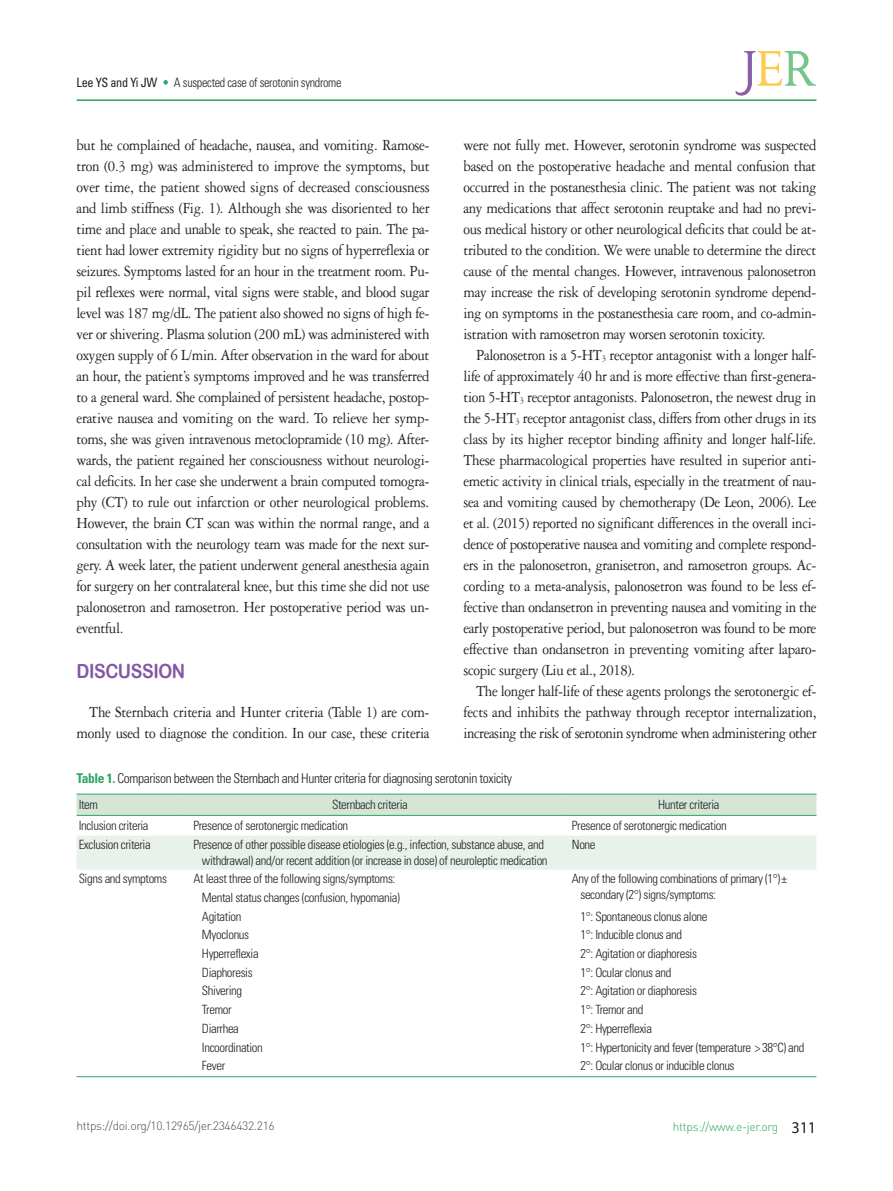
<style>
.page{position:relative;width:893px;height:1191px;background:#fff}
.page>*{position:absolute;margin:0;border:0;box-sizing:border-box;transform-origin:0 0}
.본문_대제목{font:19.5px "Arial Rounded MT Bold";letter-spacing:-.025em;color:#8458a4;scale:.9 1}
.본문_영문{font:16.5px/21px "Garamond 3 LT Std";letter-spacing:-.025em;color:#231f20;text-align:justify;scale:.9 1}
.표제목_그림설명{font:300 condensed 13.5px "Univers LT Std";letter-spacing:-.03em;color:#231f20}
.하시라{font:300 condensed 12.9px "Univers LT Std";letter-spacing:-.025em;color:#231f20;scale:.95 1}
.표본문{font:300 condensed 12.75px/15.3px "Univers LT Std";letter-spacing:-.03em;color:#231f20;text-align:right}
.t1{font:300 12px "DIN Pro";letter-spacing:-.025em;color:#4b4c4d}
.t2{font:300 12px "DIN Pro";letter-spacing:-.025em;color:#30a463}
.s1{font-weight:400}
.s2{color:#30a463}
.s3{font-size:9.6px}
.s4{font-weight:700;color:#30a463}
.s5{font-family:"Myriad Pro";font-weight:400;font-size:16.5px;color:#231f20}
</style>
<div class="page">
<svg style="left:736px;top:51px;width:80px;height:45px"></svg>
<hr style="left:77px;top:99px;width:739px;height:2px;background:#30a463">
<div style="left:77px;top:795px;width:739px;height:20px;background:#d5e6d7"></div>
<div style="left:77px;top:836px;width:739px;height:33px;background:#e9f2ea"></div>
<hr style="left:77px;top:794px;width:102px;height:1px;background:#30a463">
<hr style="left:179px;top:794px;width:382px;height:1px;background:#30a463">
<hr style="left:561px;top:794px;width:255px;height:1px;background:#30a463">
<hr style="left:77px;top:815px;width:102px;height:1px;background:#30a463">
<hr style="left:179px;top:815px;width:382px;height:1px;background:#30a463">
<hr style="left:561px;top:815px;width:255px;height:1px;background:#30a463">
<hr style="left:77px;top:1076px;width:102px;height:1px;background:#30a463">
<hr style="left:179px;top:1076px;width:382px;height:1px;background:#30a463">
<hr style="left:561px;top:1076px;width:255px;height:1px;background:#30a463">
<p class="하시라" style="left:77px;top:74px;width:281px"><span class="s1">Lee YS and Yi JW</span> <span class="s2">•</span> A suspected case of serotonin syndrome</p>
<p class="본문_영문" style="left:77px;top:134px;width:394px">but he complained of headache, nausea, and vomiting. Ramose&shy;tron (0.3 mg) was administered to improve the symptoms, but over time, the patient showed signs of decreased consciousness and limb stiffness (Fig. 1). Although she was disoriented to her time and place and unable to speak, she reacted to pain. The pa&shy;tient had lower extremity rigidity but no signs of hyperreflexia or seizures. Symptoms lasted for an hour in the treatment room. Pu&shy;pil reflexes were normal, vital signs were stable, and blood sugar level was 187 mg/dL. The patient also showed no signs of high fe&shy;ver or shivering. Plasma solution (200 mL) was administered with oxygen supply of 6 L/min. After observation in the ward for about an hour, the patient’s symptoms improved and he was transferred to a general ward. She complained of persistent headache, postop&shy;erative nausea and vomiting on the ward. To relieve her symp&shy;toms, she was given intravenous metoclopramide (10 mg). After&shy;wards, the patient regained her consciousness without neurologi&shy;cal deficits. In her case she underwent a brain computed tomogra&shy;phy (CT) to rule out infarction or other neurological problems.<br>However, the brain CT scan was within the normal range, and a consultation with the neurology team was made for the next sur&shy;gery. A week later, the patient underwent general anesthesia again for surgery on her contralateral knee, but this time she did not use palonosetron and ramosetron. Her postoperative period was un&shy;eventful.</p>
<p class="본문_대제목" style="left:77px;top:659px;width:122px">DISCUSSION</p>
<p class="본문_영문" style="left:77px;top:701px;width:394px;text-align:right">The Sternbach criteria and Hunter criteria (Table 1) are com&shy;monly used to diagnose the condition. In our case, these criteria</p>
<p class="본문_영문" style="left:463px;top:134px;width:394px">were not fully met. However, serotonin syndrome was suspected based on the postoperative headache and mental confusion that occurred in the postanesthesia clinic. The patient was not taking any medications that affect serotonin reuptake and had no previ&shy;ous medical history or other neurological deficits that could be at&shy;tributed to the condition. We were unable to determine the direct cause of the mental changes. However, intravenous palonosetron may increase the risk of developing serotonin syndrome depend&shy;ing on symptoms in the postanesthesia care room, and co-admin&shy;istration with ramosetron may worsen serotonin toxicity.</p>
<p class="본문_영문" style="left:463px;top:344px;width:394px;text-indent:13px">Palonosetron is a 5-HT<span class="s3">3</span> receptor antagonist with a longer half&shy;life of approximately 40 hr and is more effective than first-genera&shy;tion 5-HT<span class="s3">3</span> receptor antagonists. Palonosetron, the newest drug in the 5-HT<span class="s3">3</span> receptor antagonist class, differs from other drugs in its class by its higher receptor binding affinity and longer half-life.<br>These pharmacological properties have resulted in superior anti&shy;emetic activity in clinical trials, especially in the treatment of nau&shy;sea and vomiting caused by chemotherapy (De Leon, 2006). Lee et al. (2015) reported no significant differences in the overall inci&shy;dence of postoperative nausea and vomiting and complete respond&shy;ers in the palonosetron, granisetron, and ramosetron groups. Ac&shy;cording to a meta-analysis, palonosetron was found to be less ef&shy;fective than ondansetron in preventing nausea and vomiting in the early postoperative period, but palonosetron was found to be more effective than ondansetron in preventing vomiting after laparo&shy;scopic surgery (Liu et al., 2018).</p>
<p class="본문_영문" style="left:463px;top:680px;width:394px;text-indent:13px">The longer half-life of these agents prolongs the serotonergic ef&shy;fects and inhibits the pathway through receptor internalization, increasing the risk of serotonin syndrome when administering other</p>
<p class="표제목_그림설명" style="left:77px;top:770px;width:437px"><span class="s4">Table 1.</span> Comparison between the Sternbach and Hunter criteria for diagnosing serotonin toxicity</p>
<p class="표본문" style="left:79px;top:797px;width:21px">Item</p>
<p class="표본문" style="left:332px;top:797px;width:77px">Sternbach criteria</p>
<p class="표본문" style="left:658px;top:797px;width:63px">Hunter criteria</p>
<p class="표본문" style="left:79px;top:818px;width:71px">Inclusion criteria</p>
<p class="표본문" style="left:193px;top:818px;width:156px">Presence of serotonergic medication</p>
<p class="표본문" style="left:572px;top:818px;width:156px">Presence of serotonergic medication</p>
<p class="표본문" style="left:79px;top:837px;width:74px">Exclusion criteria</p>
<p class="표본문" style="left:193px;top:837px;width:356px">Presence of other possible disease etiologies (e.g., infection, substance abuse, and withdrawal) and/or recent addition (or increase in dose) of neuroleptic medication</p>
<p class="표본문" style="left:572px;top:837px;width:25px">None</p>
<p class="표본문" style="left:79px;top:871px;width:90px">Signs and symptoms</p>
<p class="표본문" style="left:193px;top:871px;width:203px">At least three of the following signs/symptoms:</p>
<p class="표본문" style="left:572px;top:871px;width:217px">Any of the following combinations of primary (1°)±</p>
<p class="표본문" style="left:202px;top:889px;width:200px">Mental status changes (confusion, hypomania)</p>
<p class="표본문" style="left:580px;top:886px;width:137px">secondary (2°) signs/symptoms:</p>
<p class="표본문" style="left:202px;top:908px;width:41px">Agitation</p>
<p class="표본문" style="left:580px;top:908px;width:129px">1°: Spontaneous clonus alone</p>
<p class="표본문" style="left:202px;top:927px;width:49px">Myoclonus</p>
<p class="표본문" style="left:580px;top:927px;width:103px">1°: Inducible clonus and</p>
<p class="표본문" style="left:202px;top:946px;width:58px">Hyperreflexia</p>
<p class="표본문" style="left:580px;top:946px;width:118px">2°: Agitation or diaphoresis</p>
<p class="표본문" style="left:202px;top:964px;width:52px">Diaphoresis</p>
<p class="표본문" style="left:580px;top:964px;width:92px">1°: Ocular clonus and</p>
<p class="표본문" style="left:202px;top:983px;width:42px">Shivering</p>
<p class="표본문" style="left:580px;top:983px;width:118px">2°: Agitation or diaphoresis</p>
<p class="표본문" style="left:202px;top:1002px;width:31px">Tremor</p>
<p class="표본문" style="left:580px;top:1002px;width:64px">1°: Tremor and</p>
<p class="표본문" style="left:202px;top:1020px;width:38px">Diarrhea</p>
<p class="표본문" style="left:580px;top:1020px;width:73px">2°: Hyperreflexia</p>
<p class="표본문" style="left:202px;top:1039px;width:62px">Incoordination</p>
<p class="표본문" style="left:580px;top:1039px;width:226px">1°: Hypertonicity and fever (temperature &gt; 38°C) and</p>
<p class="표본문" style="left:202px;top:1058px;width:25px">Fever</p>
<p class="표본문" style="left:580px;top:1058px;width:156px">2°: Ocular clonus or inducible clonus</p>
<p class="t1" style="left:77px;top:1118px;width:200px">https://doi.org/10.12965/jer.2346432.216</p>
<p class="t2" style="left:673px;top:1118px;width:145px">https://www.e-jer.org <span class="s5">311</span></p>
</div>
